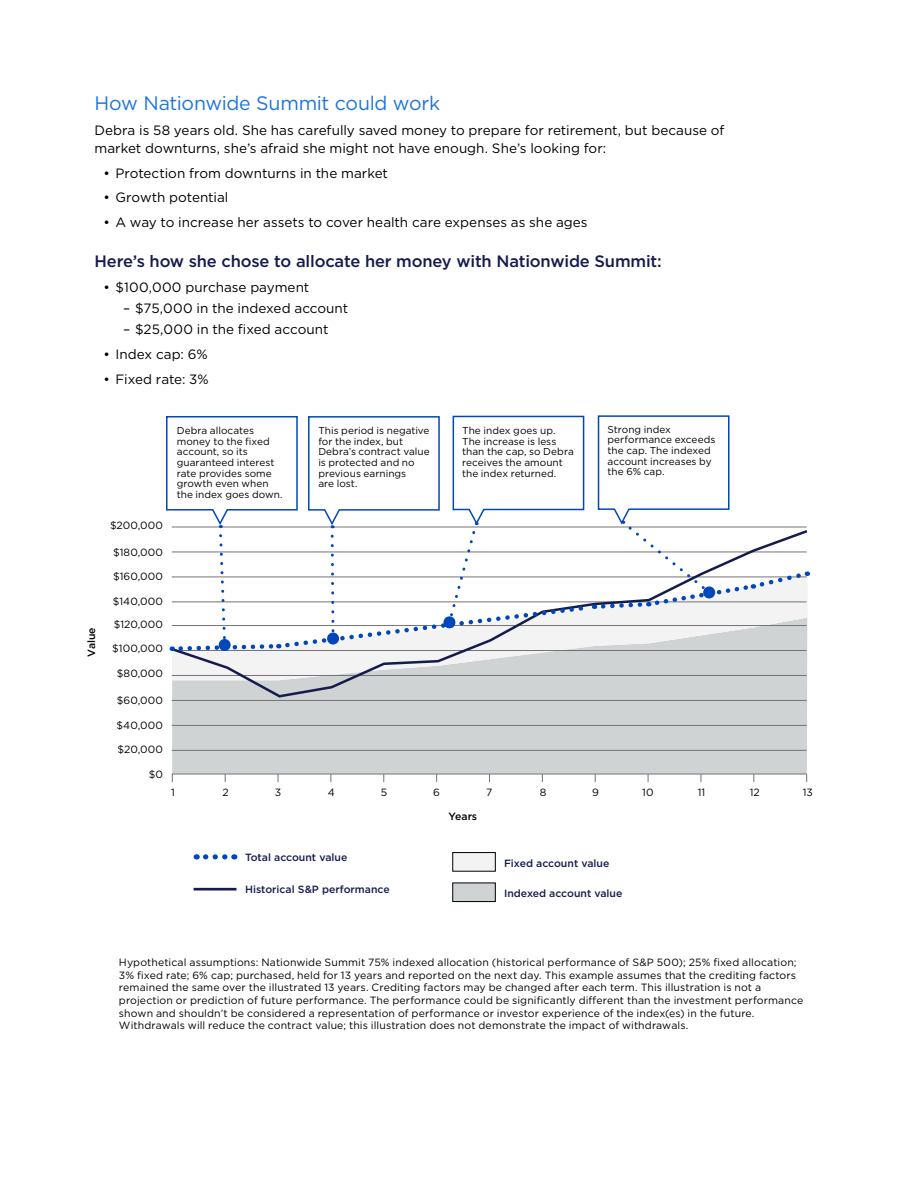
<style>
.page{position:relative;width:918px;height:1188px;background:#fff}
.page>*{position:absolute;margin:0;border:0;box-sizing:border-box;transform-origin:0 0}
.subhead{font:19.5px "Gotham";letter-spacing:-.015em;color:#1f74db}
.small_sub{font:500 16.5px "Gotham";letter-spacing:-.01em;color:#141b4d}
.bullets{font:13.5px "Gotham";color:#000}
.Body_copy{font:13.5px/18px "Gotham";color:#000}
.inner_bullet{font:13.5px "Gotham";color:#000}
.disclosure{font:10.5px/12.6px "Gotham";letter-spacing:.01em;color:#000}
.t1{font:500 10.5px "Gotham";color:#141b4d}
.t2{font:500 10.5px "Gotham";letter-spacing:-.005em;color:#000}
.t3{font:10.05px/10.6px "Gotham";color:#000}
</style>
<div class="page">
<svg style="left:206px;top:854px;width:29px;height:6px"></svg>
<hr style="left:194px;top:888px;width:42px;height:3px;background:#141b4d">
<div style="left:453px;top:853px;width:42px;height:18px;background:#f3f3f3"></div>
<div style="left:453px;top:852px;width:42px;height:19px;border:1px solid #000"></div>
<div style="left:453px;top:883px;width:42px;height:19px;background:#d0d3d4"></div>
<div style="left:453px;top:883px;width:42px;height:19px;border:1px solid #000"></div>
<div style="left:172px;top:699px;width:635px;height:75px;background:#d0d3d4"></div>
<hr style="left:172px;top:700px;width:635px;height:1px;background:#747478">
<hr style="left:172px;top:725px;width:635px;height:1px;background:#747478">
<hr style="left:172px;top:750px;width:635px;height:1px;background:#747478">
<hr style="left:172px;top:774px;width:635px;height:1px;background:#747478">
<svg style="left:171px;top:571px;width:639px;height:128px"></svg>
<svg style="left:166px;top:415px;width:642px;height:238px"></svg>
<div style="left:703px;top:586px;width:12px;height:12px;background:#0047bb;border-radius:50%"></div>
<p class="subhead" style="left:94px;top:91px;width:347px">How Nationwide Summit could work</p>
<p class="Body_copy" style="left:94px;top:121px;width:632px">Debra is 58 years old. She has carefully saved money to prepare for retirement, but because of market downturns, she’s afraid she might not have enough. She’s looking for:</p>
<p class="bullets" style="left:104px;top:164px;width:286px">• Protection from downturns in the market</p>
<p class="bullets" style="left:104px;top:189px;width:126px">• Growth potential</p>
<p class="bullets" style="left:104px;top:214px;width:486px">• A way to increase her assets to cover health care expenses as she ages</p>
<p class="small_sub" style="left:94px;top:251px;width:569px">Here’s how she chose to allocate her money with Nationwide Summit:</p>
<p class="bullets" style="left:104px;top:278px;width:207px">• $100,000 purchase payment</p>
<p class="inner_bullet" style="left:123px;top:300px;width:227px">– $75,000 in the indexed account</p>
<p class="inner_bullet" style="left:123px;top:321px;width:207px">– $25,000 in the fixed account</p>
<p class="bullets" style="left:104px;top:346px;width:106px">• Index cap: 6%</p>
<p class="bullets" style="left:104px;top:370px;width:107px">• Fixed rate: 3%</p>
<p class="t2" style="left:85px;top:657px;width:31px;rotate:-90deg">Value</p>
<p class="disclosure" style="left:110px;top:519px;width:54px">$200,000</p>
<p class="disclosure" style="left:113px;top:546px;width:51px">$180,000</p>
<p class="disclosure" style="left:113px;top:570px;width:51px">$160,000</p>
<p class="disclosure" style="left:113px;top:594px;width:51px">$140,000</p>
<p class="disclosure" style="left:114px;top:618px;width:51px">$120,000</p>
<p class="disclosure" style="left:112px;top:641px;width:52px">$100,000</p>
<p class="disclosure" style="left:117px;top:667px;width:48px">$80,000</p>
<p class="disclosure" style="left:117px;top:694px;width:47px">$60,000</p>
<p class="disclosure" style="left:117px;top:718px;width:48px">$40,000</p>
<p class="disclosure" style="left:118px;top:743px;width:47px">$20,000</p>
<p class="disclosure" style="left:149px;top:768px;width:16px">$0</p>
<p class="t3" style="left:177px;top:425px;width:107px">Debra allocates money to the fixed account, so its guaranteed interest rate provides some growth even when the index goes down.</p>
<p class="t3" style="left:318px;top:425px;width:113px">This period is negative for the index, but<br>Debra’s contract value is protected and no previous earnings<br>are lost.</p>
<p class="t3" style="left:462px;top:425px;width:113px">The index goes up.<br>The increase is less than the cap, so Debra receives the amount the index returned.</p>
<p class="t3" style="left:608px;top:424px;width:109px">Strong index performance exceeds the cap. The indexed account increases by the 6% cap.</p>
<p class="disclosure" style="left:171px;top:786px;width:5px">1</p>
<p class="disclosure" style="left:223px;top:786px;width:8px">2</p>
<p class="disclosure" style="left:275px;top:786px;width:8px">3</p>
<p class="disclosure" style="left:328px;top:786px;width:9px">4</p>
<p class="disclosure" style="left:381px;top:786px;width:8px">5</p>
<p class="disclosure" style="left:433px;top:786px;width:8px">6</p>
<p class="disclosure" style="left:486px;top:786px;width:8px">7</p>
<p class="disclosure" style="left:540px;top:786px;width:8px">8</p>
<p class="disclosure" style="left:592px;top:786px;width:8px">9</p>
<p class="disclosure" style="left:642px;top:786px;width:13px">10</p>
<p class="disclosure" style="left:698px;top:786px;width:9px">11</p>
<p class="disclosure" style="left:750px;top:786px;width:11px">12</p>
<p class="t2" style="left:449px;top:809px;width:30px">Years</p>
<p class="t1" style="left:245px;top:850px;width:104px">Total account value</p>
<p class="t1" style="left:245px;top:882px;width:146px">Historical S&amp;P performance</p>
<p class="t1" style="left:504px;top:856px;width:107px">Fixed account value</p>
<p class="t1" style="left:504px;top:886px;width:120px">Indexed account value</p>
<p class="disclosure" style="left:803px;top:786px;width:12px">13</p>
<p class="disclosure" style="left:119px;top:956px;width:686px">Hypothetical assumptions: Nationwide Summit 75% indexed allocation (historical performance of S&amp;P 500); 25% fixed allocation; 3% fixed rate; 6% cap; purchased, held for 13 years and reported on the next day. This example assumes that the crediting factors remained the same over the illustrated 13 years. Crediting factors may be changed after each term. This illustration is not a projection or prediction of future performance. The performance could be significantly different than the investment performance shown and shouldn’t be considered a representation of performance or investor experience of the index(es) in the future.<br>Withdrawals will reduce the contract value; this illustration does not demonstrate the impact of withdrawals.</p>
</div>
